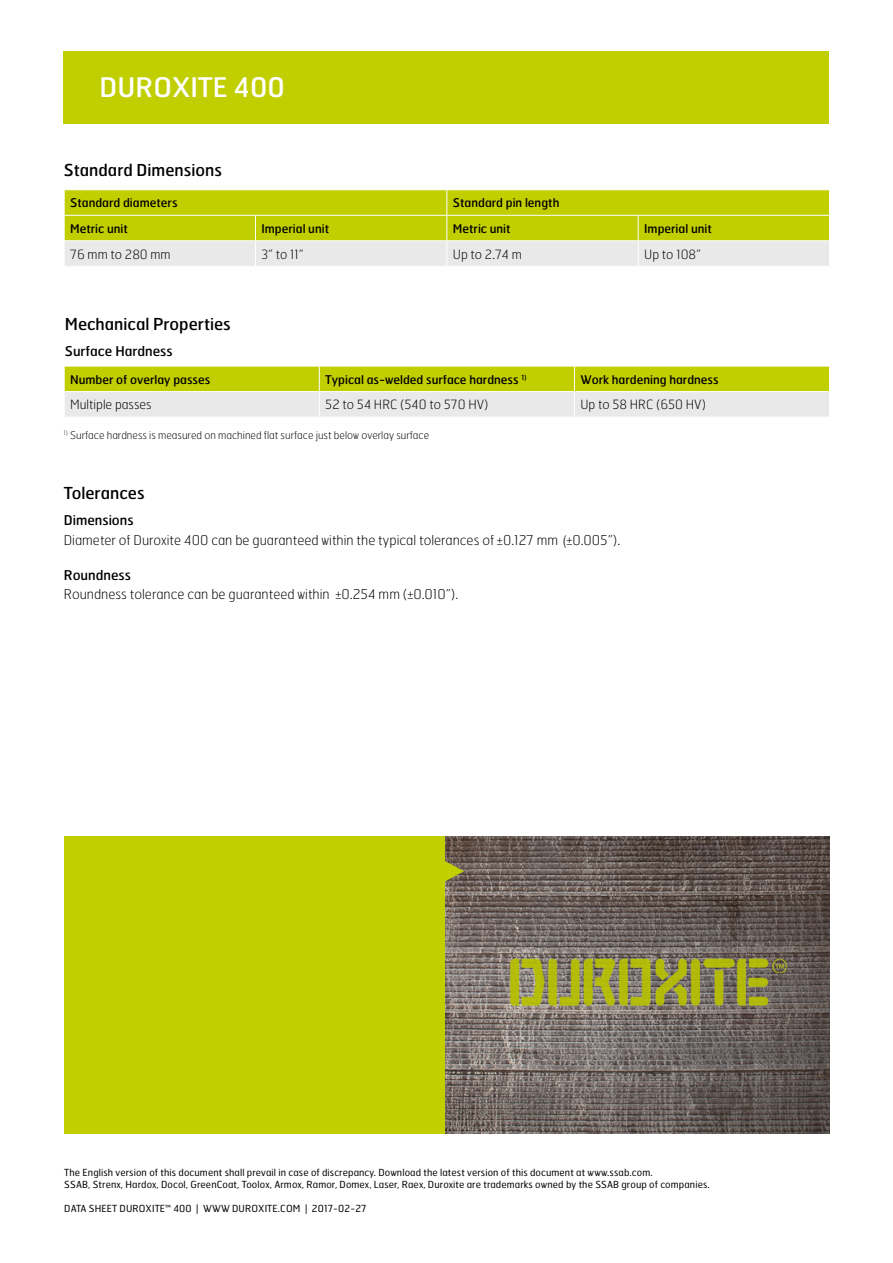
<style>
.page{position:relative;width:893px;height:1263px;background:#fff}
.page>*{position:absolute;margin:0;border:0;box-sizing:border-box;transform-origin:0 0}
.t1{font:27px "Hermes FB";color:#fff}
.t2{font:16.5px "Hermes FB";color:#000}
.t3{font:100 13.5px/19.5px "Hermes FB";color:#000}
.t4{font:13.5px "Hermes FB";color:#000}
.t5{font:100 12.75px "Hermes FB";color:#000}
.t6{font:12px "Hermes FB";color:#000}
.t7{font:100 10.5px "Hermes FB";color:#000}
.t8{font:9.75px/12px "Hermes FB";letter-spacing:.01em;color:#000}
.s1{font-weight:400}
.s2{font-family:"M Arial";font-weight:300;font-stretch:condensed}
</style>
<div class="page">
<svg style="left:64px;top:366px;width:766px;height:51px;background:#d6dd7a"></svg>
<div style="left:64px;top:51px;width:765px;height:72px;background:#c1ce00"></div>
<svg style="left:64px;top:190px;width:766px;height:76px;background:#d0d854"></svg>
<img style="left:444px;top:836px;width:385px;height:298px">
<div style="left:64px;top:836px;width:380px;height:298px;background:#c1ce00"></div>
<svg style="left:444px;top:860px;width:20px;height:22px"></svg>
<h1 class="t1" style="left:100px;top:70px;width:187px">DUROXITE 400</h1>
<h2 class="t2" style="left:64px;top:160px;width:160px">Standard Dimensions</h2>
<p class="t6" style="left:70px;top:195px;width:109px">Standard diameters</p>
<p class="t6" style="left:453px;top:195px;width:108px">Standard pin length</p>
<p class="t6" style="left:70px;top:221px;width:59px">Metric unit</p>
<p class="t6" style="left:261px;top:221px;width:69px">Imperial unit</p>
<p class="t6" style="left:453px;top:221px;width:59px">Metric unit</p>
<p class="t6" style="left:644px;top:221px;width:69px">Imperial unit</p>
<h3 class="t5" style="left:70px;top:246px;width:102px">76 mm to 280 mm</h3>
<h3 class="t5" style="left:261px;top:246px;width:44px">3” to 11”</h3>
<h3 class="t5" style="left:453px;top:246px;width:71px">Up to 2.74 m</h3>
<h3 class="t5" style="left:644px;top:246px;width:58px">Up to 108”</h3>
<h2 class="t2" style="left:65px;top:313px;width:168px">Mechanical Properties</h2>
<h3 class="t4" style="left:65px;top:343px;width:109px">Surface Hardness</h3>
<p class="t6" style="left:70px;top:371px;width:142px">Number of overlay passes</p>
<p class="t6" style="left:325px;top:371px;width:203px">Typical as-welded surface hardness <sup>1)</sup></p>
<p class="t6" style="left:580px;top:371px;width:140px">Work hardening hardness</p>
<h3 class="t5" style="left:70px;top:397px;width:83px">Multiple passes</h3>
<h3 class="t5" style="left:325px;top:397px;width:165px">52 to 54 HRC (540 to 570 HV)</h3>
<h3 class="t5" style="left:580px;top:397px;width:127px">Up to 58 HRC (650 HV)</h3>
<p class="t7" style="left:64px;top:428px;width:367px"><sup>1)</sup> Surface hardness is measured on machined flat surface just below overlay surface</p>
<h2 class="t2" style="left:64px;top:482px;width:82px">Tolerances</h2>
<h3 class="t3" style="left:64px;top:510px;width:558px"><span class="s1">Dimensions<br></span>Diameter of Duroxite 400 can be guaranteed within the typical tolerances of <span class="s2">±</span>0.127 mm <span class="s2">(±</span>0.005”).</h3>
<h3 class="t3" style="left:64px;top:565px;width:396px"><span class="s1">Roundness<br></span>Roundness tolerance can be guaranteed within <span class="s2">±</span>0.254 mm (<span class="s2">±</span>0.010”).</h3>
<p class="t8" style="left:64px;top:1166px;width:647px">The English version of this document shall prevail in case of discrepancy. Download the latest version of this document at www.ssab.com.<br>SSAB, Strenx, Hardox, Docol, GreenCoat, Toolox, Armox, Ramor, Domex, Laser, Raex, Duroxite are trademarks owned by the SSAB group of companies.</p>
<p class="t8" style="left:64px;top:1202px;width:304px">DATA SHEET DUROXITE™ 400 | WWW DUROXITE.COM | 2017-02-27</p>
</div>
